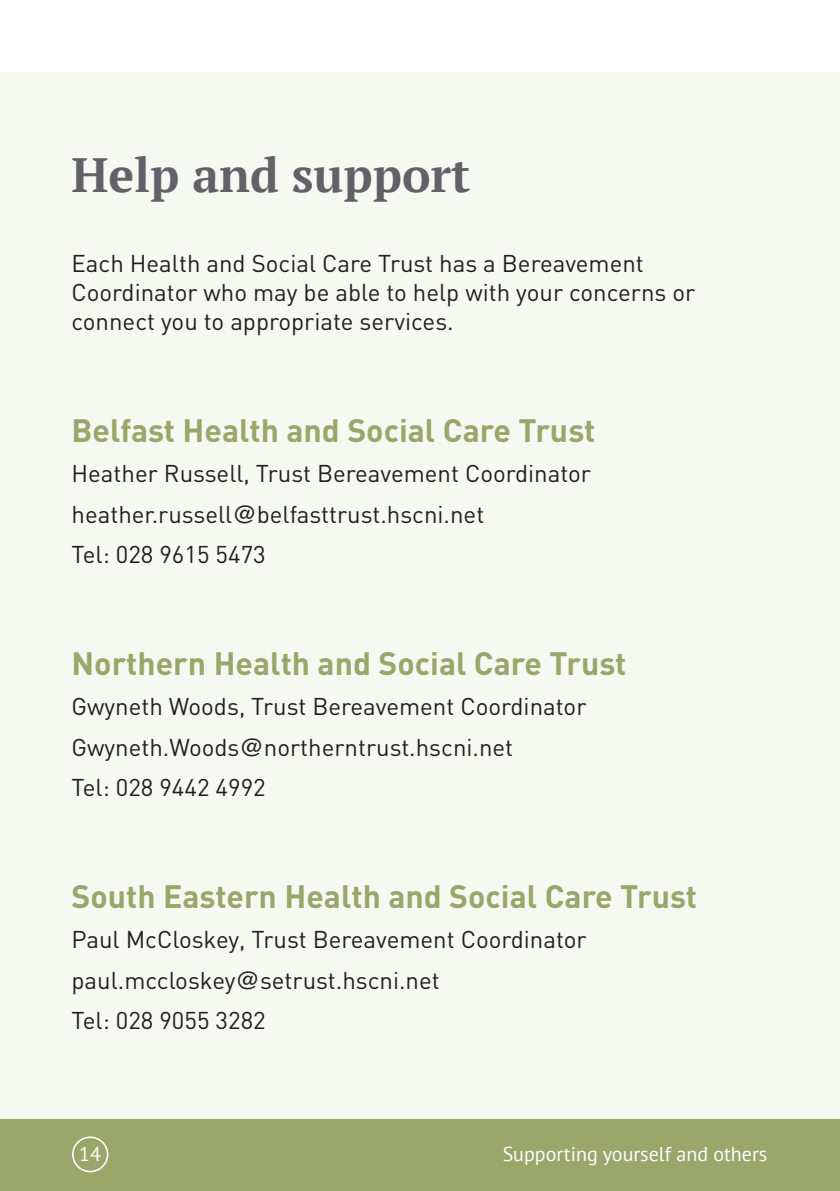
<style>
.page{position:relative;width:840px;height:1191px;background:#fff}
.page>*{position:absolute;margin:0;border:0;box-sizing:border-box;transform-origin:0 0}
.Main_heading{font:700 48px "PT Serif";color:#636168}
.Body_Text_Heading_1{font:700 32px "DIN";color:#9ba66a}
.Body_Text{font:24px/28.8px "DIN";color:#231f20}
.t1{font:20px "PT Sans";color:#fff}
.s1{font-family:"Helvetica"}
</style>
<div class="page">
<div style="left:0;top:1119px;width:839px;height:72px;background:#9ba66a"></div>
<div style="left:72px;top:1136px;width:36px;height:36px;border:2px solid #fff;border-radius:50%"></div>
<div style="left:0;top:72px;width:839px;height:1047px;background:#f6f8f2"></div>
<p class="Main_heading" style="left:71px;top:142px;width:400px">Help and support</p>
<p class="Body_Text" style="left:71px;top:248px;width:625px">Each Health and Social Care Trust has a Bereavement<br>Coordinator who may be able to help with your concerns or connect you to appropriate services.</p>
<p class="Body_Text_Heading_1" style="left:71px;top:410px;width:525px">Belfast Health and Social Care Trust</p>
<p class="Body_Text" style="left:71px;top:459px;width:520px">Heather Russell, Trust Bereavement Coordinator</p>
<p class="Body_Text" style="left:71px;top:499px;width:414px">heather.russell<span class="s1">@</span>belfasttrust.hscni.net</p>
<p class="Body_Text" style="left:71px;top:539px;width:196px">Tel: 028 9615 5473</p>
<p class="Body_Text_Heading_1" style="left:71px;top:643px;width:556px">Northern Health and Social Care Trust</p>
<p class="Body_Text" style="left:71px;top:692px;width:516px">Gwyneth Woods, Trust Bereavement Coordinator</p>
<p class="Body_Text" style="left:71px;top:732px;width:443px">Gwyneth.Woods<span class="s1">@</span>northerntrust.hscni.net</p>
<p class="Body_Text" style="left:71px;top:772px;width:196px">Tel: 028 9442 4992</p>
<p class="Body_Text_Heading_1" style="left:71px;top:875px;width:627px">South Eastern Health and Social Care Trust</p>
<p class="Body_Text" style="left:71px;top:925px;width:516px">Paul McCloskey, Trust Bereavement Coordinator</p>
<p class="Body_Text" style="left:71px;top:965px;width:369px">paul.mccloskey<span class="s1">@</span>setrust.hscni.net</p>
<p class="Body_Text" style="left:71px;top:1005px;width:196px">Tel: 028 9055 3282</p>
<p class="t1" style="left:79px;top:1141px;width:23px">14</p>
<p class="t1" style="left:502px;top:1141px;width:266px">Supporting yourself and others</p>
</div>
